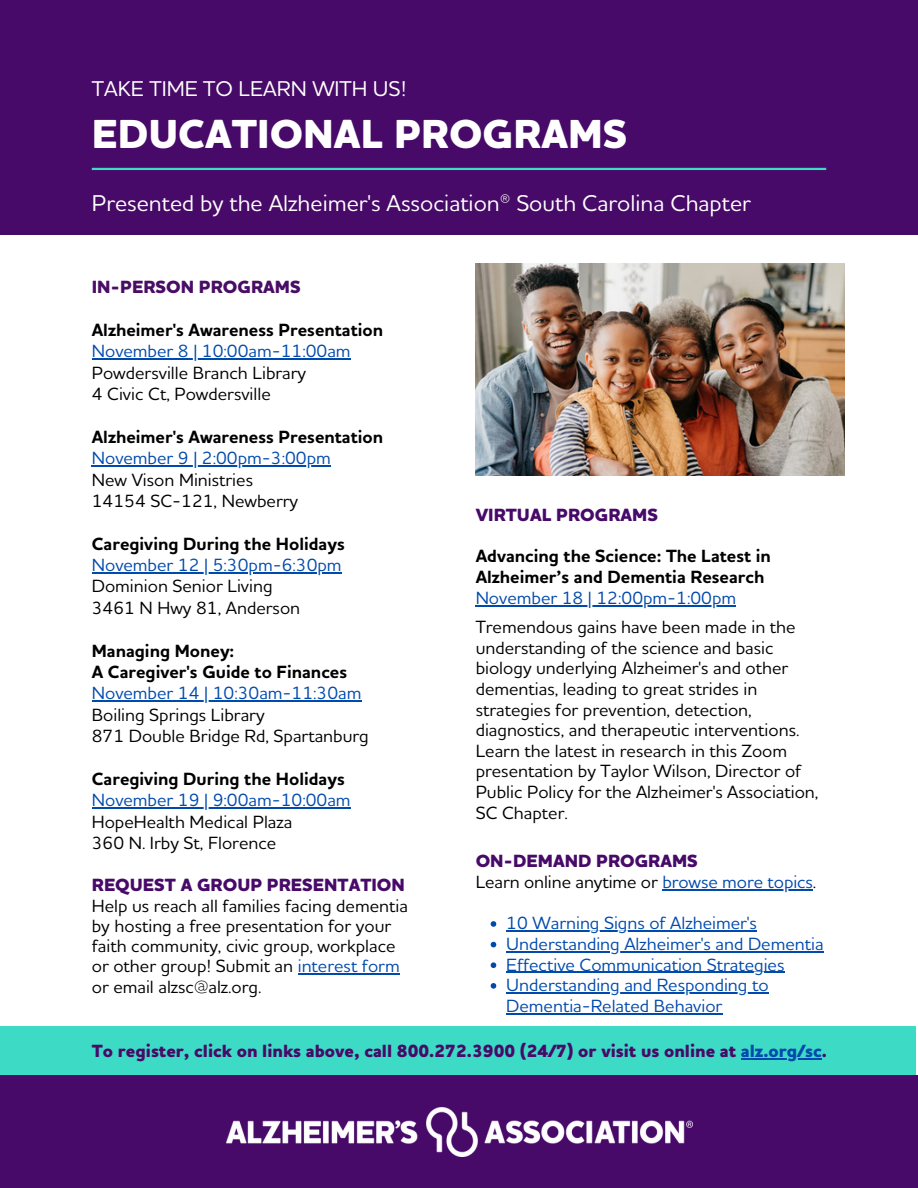
<style>
.page{position:relative;width:918px;height:1188px;background:#fff}
.page>*{position:absolute;margin:0;border:0;box-sizing:border-box;transform-origin:0 0}
.t1{font:800 41.25px "Houschka Alt Pro";color:#fff}
.t2{font:500 23.25px "Houschka Alt Pro";color:#fff}
.t3{font:500 21.75px "Houschka Alt Pro";color:#fff}
.t4{font:500 18px/21.3px "Houschka Alt Pro";color:#000}
.t5{font:700 18px/20.7px "Houschka Alt Pro";color:#000}
.t6{font:500 18px/20.7px "Houschka Alt Pro";color:#004aad}
.t7{font:800 18px "Houschka Alt Pro";color:#470a68}
.t8{font:800 18px "Houschka Alt Pro";color:#4a0d66}
.s1{color:#004aad}
.s2{font-weight:800;color:#470a68}
</style>
<div class="page">
<div style="left:0;top:0;width:918px;height:234px;background:#470a68"></div>
<div style="left:0;top:1027px;width:916px;height:98px;background:#3ddac5"></div>
<div style="left:0;top:1076px;width:918px;height:112px;background:#470a68"></div>
<hr style="left:92px;top:168px;width:734px;height:2px;background:#3ddac5">
<img style="left:226px;top:1108px;width:466px;height:48px">
<img style="left:476px;top:264px;width:369px;height:211px">
<hr style="left:741px;top:1058px;width:81px;height:1px;background:#004aad">
<hr style="left:476px;top:605px;width:260px;height:1px;background:#004aad">
<hr style="left:662px;top:889px;width:151px;height:2px;background:#004aad">
<svg style="left:491px;top:921px;width:5px;height:6px"></svg>
<hr style="left:506px;top:931px;width:251px;height:1px;background:#004aad">
<svg style="left:491px;top:942px;width:5px;height:5px"></svg>
<hr style="left:506px;top:951px;width:318px;height:1px;background:#004aad">
<svg style="left:491px;top:962px;width:5px;height:6px"></svg>
<hr style="left:506px;top:972px;width:278px;height:1px;background:#004aad">
<svg style="left:491px;top:983px;width:5px;height:6px"></svg>
<hr style="left:506px;top:992px;width:263px;height:2px;background:#004aad">
<hr style="left:506px;top:1013px;width:216px;height:1px;background:#004aad">
<hr style="left:92px;top:358px;width:259px;height:2px;background:#004aad">
<hr style="left:92px;top:465px;width:239px;height:1px;background:#004aad">
<hr style="left:92px;top:572px;width:250px;height:1px;background:#004aad">
<hr style="left:92px;top:700px;width:270px;height:2px;background:#004aad">
<hr style="left:92px;top:807px;width:259px;height:1px;background:#004aad">
<hr style="left:298px;top:973px;width:102px;height:2px;background:#004aad">
<h1 class="t3" style="left:92px;top:75px;width:316px">TAKE TIME TO LEARN WITH US!</h1>
<h1 class="t1" style="left:92px;top:108px;width:537px">EDUCATIONAL PROGRAMS</h1>
<h2 class="t2" style="left:92px;top:188px;width:661px">Presented by the Alzheimer's Association® South Carolina Chapter</h2>
<h4 class="t8" style="left:92px;top:275px;width:210px">IN-PERSON PROGRAMS</h4>
<p class="t5" style="left:92px;top:319px;width:293px">Alzheimer's Awareness Presentation</p>
<p class="t4" style="left:92px;top:340px;width:260px"><span class="s1">November 8 | 10:00am-11:00am<br></span>Powdersville Branch Library<br>4 Civic Ct, Powdersville</p>
<p class="t5" style="left:92px;top:426px;width:293px">Alzheimer's Awareness Presentation</p>
<p class="t4" style="left:92px;top:447px;width:241px"><span class="s1">November 9 | 2:00pm-3:00pm<br></span>New Vison Ministries<br>14154 SC-121, Newberry</p>
<p class="t5" style="left:92px;top:533px;width:254px">Caregiving During the Holidays</p>
<p class="t4" style="left:92px;top:554px;width:251px"><span class="s1">November 12 | 5:30pm-6:30pm<br></span>Dominion Senior Living<br>3461 N Hwy 81, Anderson</p>
<p class="t5" style="left:92px;top:640px;width:144px">Managing Money:</p>
<h4 class="t5" style="left:92px;top:661px;width:257px">A Caregiver's Guide to Finances</h4>
<p class="t4" style="left:92px;top:682px;width:279px"><span class="s1">November 14 | 10:30am-11:30am<br></span>Boiling Springs Library<br>871 Double Bridge Rd, Spartanburg</p>
<p class="t5" style="left:92px;top:768px;width:254px">Caregiving During the Holidays</p>
<p class="t6" style="left:92px;top:789px;width:260px">November 19 | 9:00am-10:00am</p>
<p class="t4" style="left:92px;top:810px;width:202px">HopeHealth Medical Plaza<br>360 N. Irby St, Florence</p>
<p class="t7" style="left:92px;top:874px;width:315px">REQUEST A GROUP PRESENTATION</p>
<p class="t4" style="left:92px;top:895px;width:318px;line-height:20.2px">Help us reach all families facing dementia by hosting a free presentation for your faith community, civic group, workplace or other group! Submit an <span class="s1">interest form </span>or email alzsc@alz.org.</p>
<h4 class="t7" style="left:476px;top:504px;width:184px">VIRTUAL PROGRAMS</h4>
<h4 class="t5" style="left:476px;top:545px;width:297px">Advancing the Science: The Latest in<br>Alzheimer’s and Dementia Research</h4>
<h4 class="t4" style="left:476px;top:582px;width:321px;line-height:29.4px"><span class="s1">November 18 | 12:00pm-1:00pm<br></span>Tremendous gains have been made in the</h4>
<h4 class="t4" style="left:476px;top:636px;width:299px">understanding of the science and basic</h4>
<p class="t4" style="left:476px;top:657px;width:344px;line-height:20.7px">biology underlying Alzheimer's and other dementias, leading to great strides in strategies for prevention, detection, diagnostics, and therapeutic interventions.<br>Learn the latest in research in this Zoom presentation by Taylor Wilson, Director of Public Policy for the Alzheimer's Association, SC Chapter.</p>
<p class="t4" style="left:476px;top:850px;width:342px;line-height:20.7px"><span class="s2">ON-DEMAND PROGRAMS<br></span>Learn online anytime or <span class="s1">browse more topics</span>.</p>
<h4 class="t6" style="left:506px;top:912px;width:319px">10 Warning Signs of Alzheimer's<br>Understanding Alzheimer's and Dementia<br>Effective Communication Strategies</h4>
<h4 class="t6" style="left:506px;top:974px;width:264px">Understanding and Responding to<br>Dementia-Related Behavior</h4>
<h4 class="t7" style="left:92px;top:1039px;width:737px">To register, click on links above, call 800.272.3900 (24/7) or visit us online at <span class="s1">alz.org/sc</span>.</h4>
</div>
